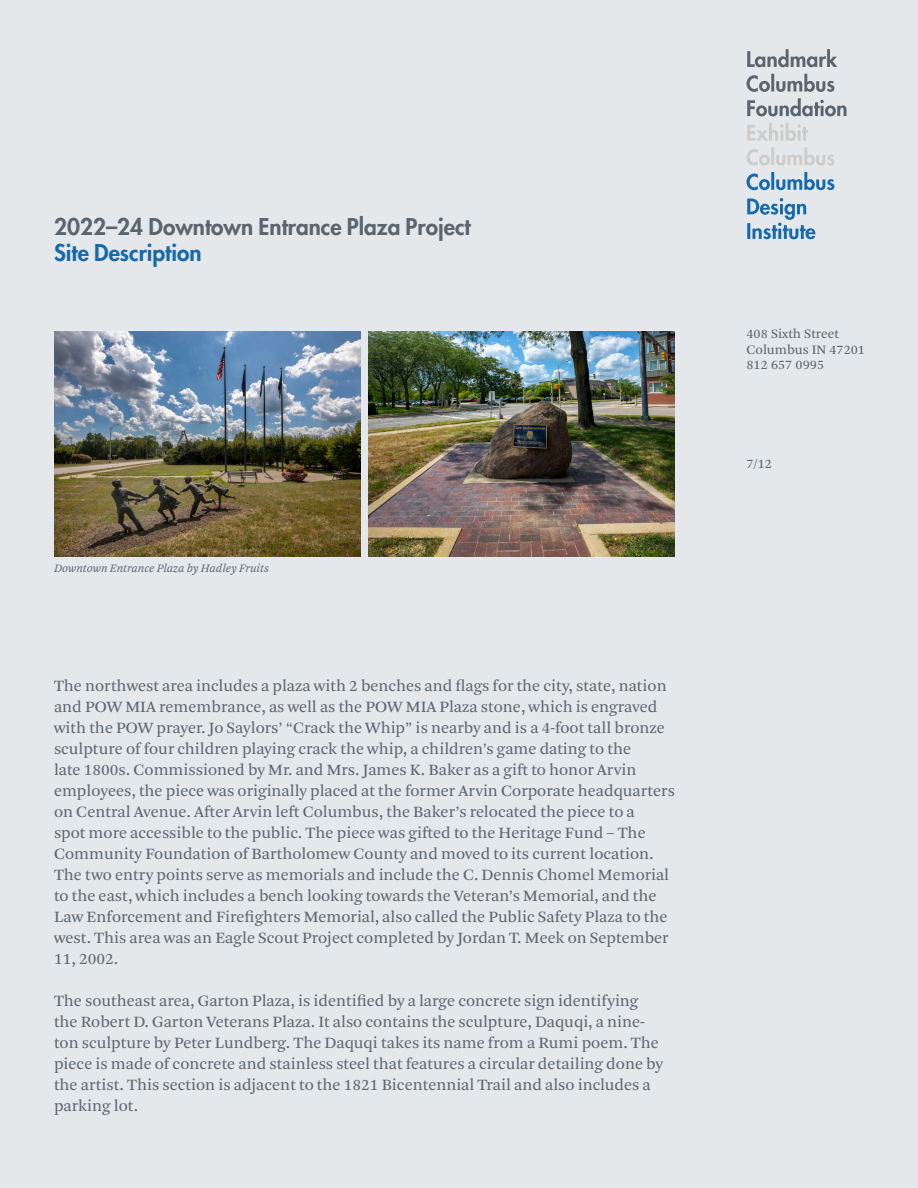
<style>
.page{position:relative;width:918px;height:1188px;background:#e5e8ea}
.page>*{position:absolute;margin:0;border:0;box-sizing:border-box;transform-origin:0 0}
.t1{font:800 22.5px "Futura Std";color:#5b656e}
.t2{font:800 22.5px "Futura Std";color:#1769ae}
.t3{font:16.5px/21px "Arnhem Pro Blond";color:#5d6771}
.t4{font:13.5px/15.8px "Arnhem Pro Blond";color:#5b656e}
.t5{font:italic 12px "Arnhem Pro Blond";color:#5d6771}
</style>
<div class="page">
<svg style="left:747px;top:198px;width:68px;height:41px"></svg>
<svg style="left:746px;top:172px;width:88px;height:18px"></svg>
<svg style="left:746px;top:147px;width:88px;height:19px"></svg>
<svg style="left:747px;top:123px;width:61px;height:18px"></svg>
<svg style="left:747px;top:98px;width:100px;height:18px"></svg>
<svg style="left:746px;top:74px;width:88px;height:18px"></svg>
<svg style="left:747px;top:49px;width:90px;height:18px"></svg>
<img style="left:54px;top:332px;width:306px;height:224px">
<img style="left:369px;top:332px;width:306px;height:224px">
<h1 class="t1" style="left:54px;top:212px;width:418px">2022–24 Downtown Entrance Plaza Project</h1>
<h1 class="t2" style="left:54px;top:238px;width:149px">Site Description</h1>
<p class="t5" style="left:54px;top:560px;width:216px">Downtown Entrance Plaza by Hadley Fruits</p>
<p class="t3" style="left:54px;top:675px;width:622px">The northwest area includes a plaza with 2 benches and flags for the city, state, nation and POW MIA remembrance, as well as the POW MIA Plaza stone, which is engraved with the POW prayer. Jo Saylors’ “Crack the Whip” is nearby and is a 4-foot tall bronze sculpture of four children playing crack the whip, a children’s game dating to the<br>late 1800s. Commissioned by Mr. and Mrs. James K. Baker as a gift to honor Arvin employees, the piece was originally placed at the former Arvin Corporate headquarters on Central Avenue. After Arvin left Columbus, the Baker’s relocated the piece to a<br>spot more accessible to the public. The piece was gifted to the Heritage Fund – The Community Foundation of Bartholomew County and moved to its current location.<br>The two entry points serve as memorials and include the C. Dennis Chomel Memorial to the east, which includes a bench looking towards the Veteran’s Memorial, and the Law Enforcement and Firefighters Memorial, also called the Public Safety Plaza to the west. This area was an Eagle Scout Project completed by Jordan T. Meek on September 11, 2002.</p>
<p class="t3" style="left:54px;top:990px;width:611px">The southeast area, Garton Plaza, is identified by a large concrete sign identifying the Robert D. Garton Veterans Plaza. It also contains the sculpture, Daquqi, a nine&shy;ton sculpture by Peter Lundberg. The Daquqi takes its name from a Rumi poem. The piece is made of concrete and stainless steel that features a circular detailing done by the artist. This section is adjacent to the 1821 Bicentennial Trail and also includes a parking lot.</p>
<p class="t4" style="left:746px;top:326px;width:120px">408 Sixth Street<br>Columbus IN 47201<br>812 657 0995</p>
<p class="t4" style="left:746px;top:456px;width:27px">7/12</p>
</div>
